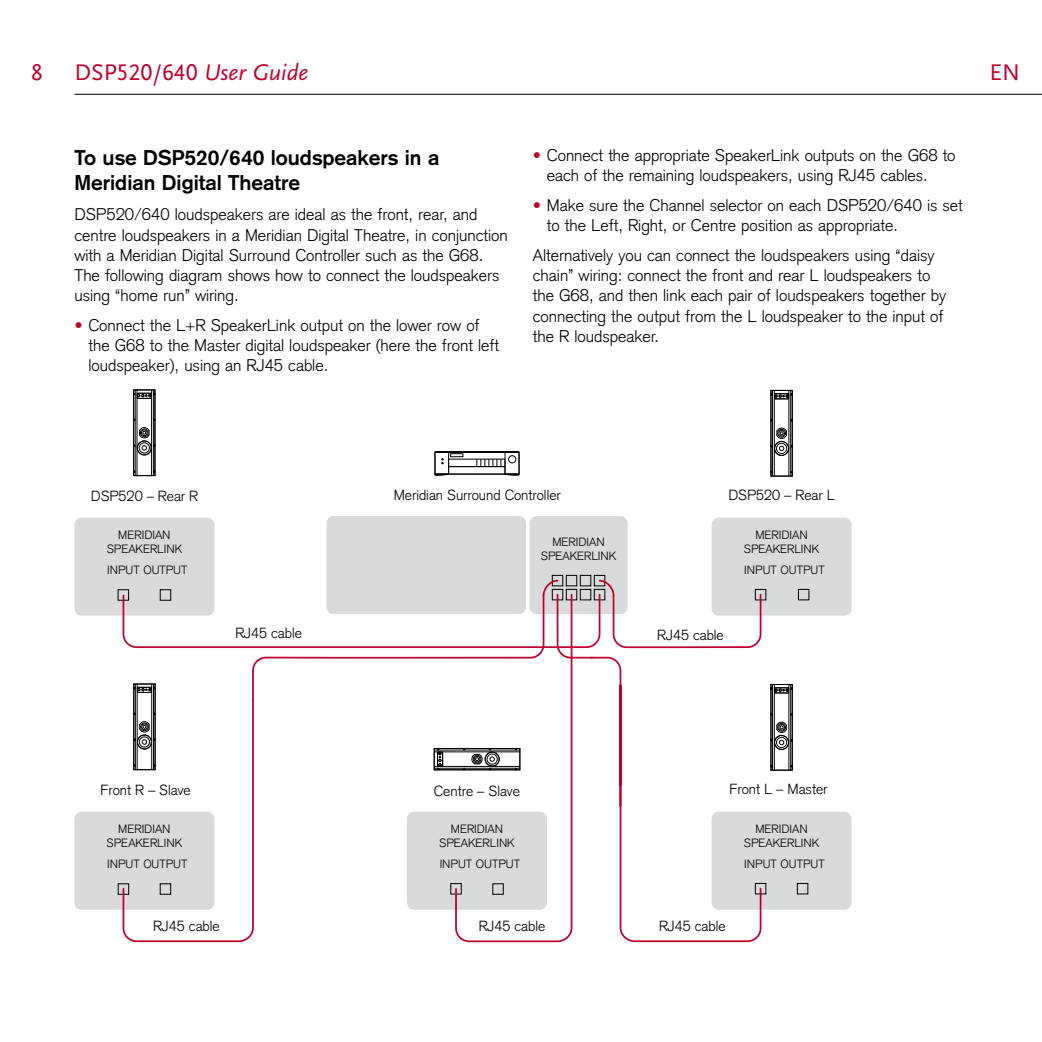
<style>
.page{position:relative;width:1042px;height:1042px;background:#fff}
.page>*{position:absolute;margin:0;border:0;box-sizing:border-box;transform-origin:0 0}
.t1{font:23.62px "Scala Sans LF";color:#c1002b}
.t2{font:700 21px/25.2px "Akzidenz Grotesk";color:#000}
.t3{font:300 16.62px/20.1px "Akzidenz Grotesk";color:#000}
.t4{font:300 14.35px "Akzidenz Grotesk";color:#000}
.t5{font:300 11.9px/14.2px "Akzidenz Grotesk";color:#000;text-align:center}
.s1{font-style:italic}
.s2{color:#c1002b}
</style>
<div class="page">
<hr style="left:74px;top:94px;width:968px;height:1px;background:#000">
<div style="left:711px;top:811px;width:140px;height:98px;background:#d9dadb;border-radius:7px"></div>
<div style="left:74px;top:811px;width:140px;height:98px;background:#d9dadb;border-radius:7px"></div>
<div style="left:755px;top:883px;width:11px;height:11px;border:1px solid #000"></div>
<div style="left:797px;top:883px;width:11px;height:11px;border:1px solid #000"></div>
<div style="left:118px;top:883px;width:11px;height:12px;border:1px solid #000"></div>
<div style="left:711px;top:517px;width:140px;height:98px;background:#d9dadb;border-radius:7px"></div>
<div style="left:798px;top:589px;width:11px;height:11px;border:1px solid #000"></div>
<div style="left:755px;top:589px;width:11px;height:11px;border:1px solid #000"></div>
<div style="left:74px;top:517px;width:140px;height:98px;background:#d9dadb;border-radius:7px"></div>
<div style="left:118px;top:589px;width:11px;height:12px;border:1px solid #000"></div>
<div style="left:776px;top:443px;width:11px;height:11px;border:1px solid #000;border-radius:50%"></div>
<div style="left:774px;top:441px;width:15px;height:14px;border:1px solid #000;border-radius:50%"></div>
<hr style="left:772px;top:391px;width:1px;height:85px;background:#000">
<hr style="left:790px;top:391px;width:1px;height:84px;background:#000">
<hr style="left:792px;top:390px;width:1px;height:86px;background:#000">
<hr style="left:770px;top:390px;width:1px;height:86px;background:#000">
<hr style="left:788px;top:391px;width:1px;height:56px;background:#000">
<hr style="left:774px;top:391px;width:1px;height:56px;background:#000">
<svg style="left:770px;top:445px;width:23px;height:32px"></svg>
<svg style="left:770px;top:419px;width:23px;height:20px"></svg>
<div style="left:774px;top:393px;width:15px;height:6px;border:1px solid #000"></div>
<svg style="left:770px;top:390px;width:23px;height:7px"></svg>
<div style="left:776px;top:737px;width:11px;height:11px;border:1px solid #000;border-radius:50%"></div>
<div style="left:774px;top:735px;width:15px;height:14px;border:1px solid #000;border-radius:50%"></div>
<hr style="left:772px;top:685px;width:1px;height:85px;background:#000">
<hr style="left:790px;top:685px;width:1px;height:84px;background:#000">
<hr style="left:792px;top:684px;width:1px;height:86px;background:#000">
<hr style="left:770px;top:684px;width:1px;height:86px;background:#000">
<hr style="left:788px;top:685px;width:1px;height:56px;background:#000">
<hr style="left:774px;top:685px;width:1px;height:56px;background:#000">
<svg style="left:770px;top:739px;width:23px;height:32px"></svg>
<svg style="left:770px;top:713px;width:23px;height:20px"></svg>
<div style="left:774px;top:687px;width:15px;height:6px;border:1px solid #000"></div>
<svg style="left:770px;top:684px;width:23px;height:7px"></svg>
<svg style="left:122px;top:389px;width:640px;height:554px"></svg>
<h1 class="t1" style="left:74px;top:59px;width:235px">DSP520/640 <span class="s1">User Guide</span></h1>
<h1 class="t1" style="left:989px;top:59px;width:32px">EN</h1>
<p class="t2" style="left:74px;top:145px;width:366px">To use DSP520/640 loudspeakers in a<br>Meridian Digital Theatre</p>
<p class="t3" style="left:74px;top:205px;width:435px">DSP520/640 loudspeakers are ideal as the front, rear, and centre loudspeakers in a Meridian Digital Theatre, in conjunction with a Meridian Digital Surround Controller such as the G68.<br>The following diagram shows how to connect the loudspeakers using “home run” wiring.</p>
<p class="t3" style="left:88px;top:315px;width:412px;text-indent:-14px"><span class="s2">•</span> Connect the L+R SpeakerLink output on the lower row of the G68 to the Master digital loudspeaker (here the front left loudspeaker), using an RJ45 cable.</p>
<p class="t3" style="left:547px;top:146px;width:410px;text-indent:-14px"><span class="s2">•</span> Connect the appropriate SpeakerLink outputs on the G68 to each of the remaining loudspeakers, using RJ45 cables.</p>
<p class="t3" style="left:547px;top:195px;width:417px;text-indent:-14px"><span class="s2">•</span> Make sure the Channel selector on each DSP520/640 is set to the Left, Right, or Centre position as appropriate.</p>
<p class="t3" style="left:533px;top:245px;width:415px">Alternatively you can connect the loudspeakers using “daisy chain” wiring: connect the front and rear L loudspeakers to the G68, and then link each pair of loudspeakers together by connecting the output from the L loudspeaker to the input of the R loudspeaker.</p>
<p class="t4" style="left:394px;top:487px;width:169px">Meridian Surround Controller</p>
<p class="t4" style="left:91px;top:487px;width:109px">DSP520 – Rear R</p>
<p class="t4" style="left:728px;top:487px;width:108px">DSP520 – Rear L</p>
<p class="t5" style="left:107px;top:528px;width:77px">MERIDIAN<br>SPEAKERLINK</p>
<p class="t5" style="left:107px;top:563px;width:82px">INPUT OUTPUT</p>
<p class="t5" style="left:744px;top:527px;width:77px">MERIDIAN<br>SPEAKERLINK</p>
<p class="t5" style="left:744px;top:562px;width:82px">INPUT OUTPUT</p>
<p class="t5" style="left:541px;top:534px;width:77px">MERIDIAN<br>SPEAKERLINK</p>
<p class="t4" style="left:235px;top:625px;width:68px">RJ45 cable</p>
<p class="t4" style="left:657px;top:627px;width:68px">RJ45 cable</p>
<p class="t4" style="left:100px;top:781px;width:92px">Front R – Slave</p>
<p class="t4" style="left:434px;top:782px;width:88px">Centre – Slave</p>
<p class="t4" style="left:729px;top:781px;width:100px">Front L – Master</p>
<p class="t5" style="left:744px;top:821px;width:77px">MERIDIAN<br>SPEAKERLINK</p>
<p class="t5" style="left:744px;top:856px;width:82px">INPUT OUTPUT</p>
<p class="t5" style="left:107px;top:822px;width:77px">MERIDIAN<br>SPEAKERLINK</p>
<p class="t5" style="left:107px;top:857px;width:82px">INPUT OUTPUT</p>
<p class="t5" style="left:439px;top:822px;width:77px">MERIDIAN<br>SPEAKERLINK</p>
<p class="t5" style="left:440px;top:857px;width:82px">INPUT OUTPUT</p>
<p class="t4" style="left:153px;top:917px;width:68px">RJ45 cable</p>
<p class="t4" style="left:479px;top:917px;width:68px">RJ45 cable</p>
<p class="t4" style="left:659px;top:917px;width:68px">RJ45 cable</p>
</div>
